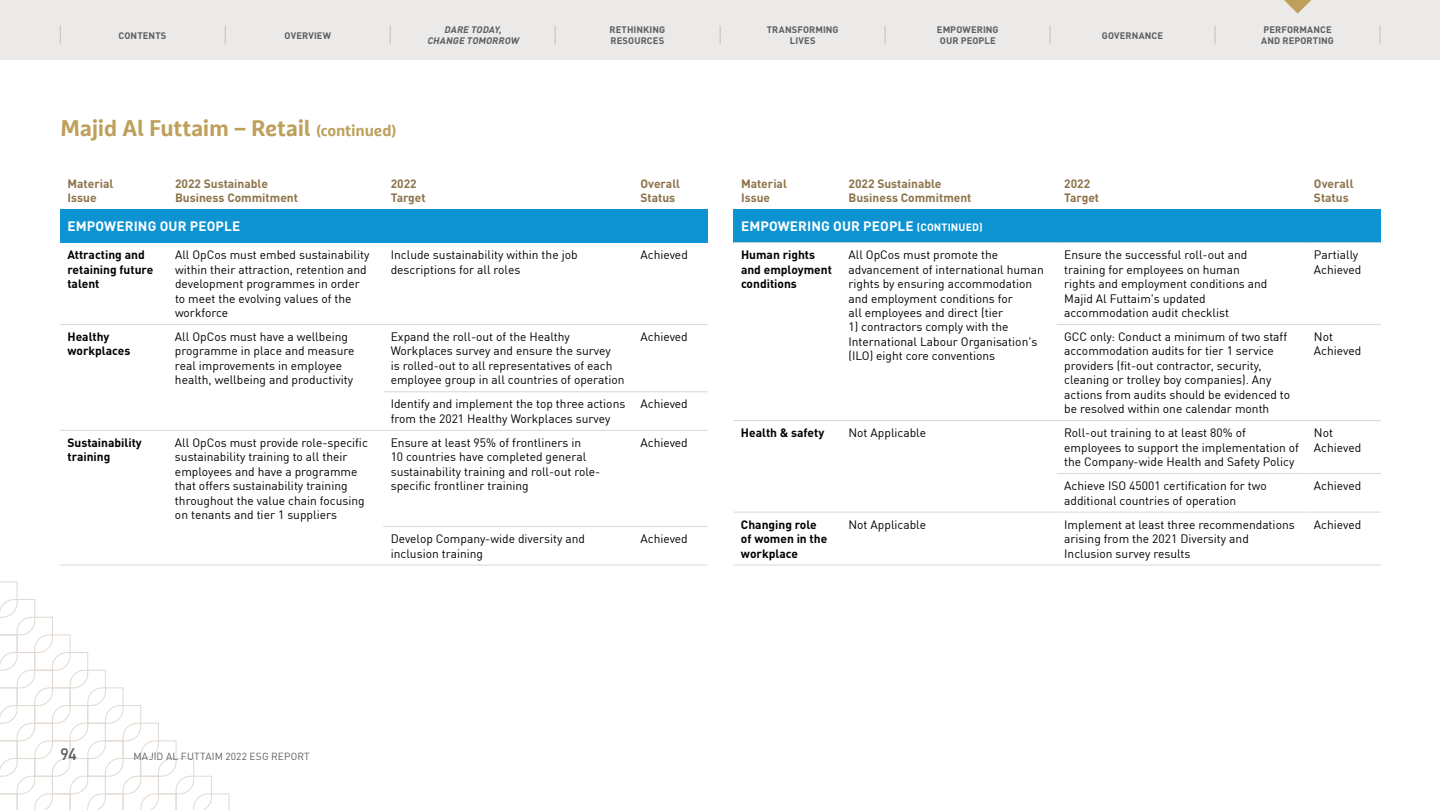
<style>
.page{position:relative;width:1440px;height:810px;background:#fff}
.page>*{position:absolute;margin:0;border:0;box-sizing:border-box;transform-origin:0 0}
.t1{font:700 22.5px "Marselis Pro";letter-spacing:-.015em;color:#bea05a}
.t2{font:500 16.5px "DIN Pro";color:#5f5e5e}
.t3{font:700 13.5px "DIN Pro";letter-spacing:.01em;color:#fff}
.t4{font:12px/14.4px "DIN Pro";color:#000}
.t5{font:700 12px/14.4px "DIN Pro";color:#000}
.t6{font:700 12px/14.4px "DIN Pro";color:#8d734a}
.t7{font:10.12px "DIN Pro";letter-spacing:.02em;color:#5f5e5e}
.t8{font:700 9.38px/10.5px "DIN Pro";letter-spacing:.01em;color:#5f5e5e;text-align:center}
.t9{font:italic 700 9.38px/10.5px "DIN Pro";color:#5f5e5e;text-align:center}
.s1{font-size:15.75px}
.s2{font-size:10.5px}
</style>
<div class="page">
<svg style="left:0;top:564px;width:230px;height:246px"></svg>
<div style="left:60px;top:210px;width:647px;height:33px;background:#0d93d2"></div>
<hr style="left:60px;top:324px;width:108px;height:1px;background:#dad8d3">
<hr style="left:168px;top:324px;width:215px;height:1px;background:#dad8d3">
<hr style="left:383px;top:324px;width:250px;height:1px;background:#dad8d3">
<hr style="left:633px;top:324px;width:74px;height:1px;background:#dad8d3">
<hr style="left:383px;top:392px;width:250px;height:1px;background:#dad8d3">
<hr style="left:633px;top:392px;width:74px;height:1px;background:#dad8d3">
<hr style="left:60px;top:430px;width:108px;height:1px;background:#dad8d3">
<hr style="left:168px;top:430px;width:215px;height:1px;background:#dad8d3">
<hr style="left:383px;top:430px;width:250px;height:1px;background:#dad8d3">
<hr style="left:633px;top:430px;width:74px;height:1px;background:#dad8d3">
<hr style="left:383px;top:526px;width:250px;height:1px;background:#dad8d3">
<hr style="left:633px;top:526px;width:74px;height:1px;background:#dad8d3">
<hr style="left:383px;top:565px;width:250px;height:1px;background:#dad8d3">
<hr style="left:633px;top:565px;width:74px;height:1px;background:#dad8d3">
<hr style="left:60px;top:565px;width:108px;height:1px;background:#dad8d3">
<hr style="left:168px;top:565px;width:215px;height:1px;background:#dad8d3">
<div style="left:734px;top:210px;width:647px;height:33px;background:#0d93d2"></div>
<hr style="left:734px;top:242px;width:107px;height:1px;background:#dad8d3">
<hr style="left:841px;top:242px;width:216px;height:1px;background:#dad8d3">
<hr style="left:1057px;top:242px;width:249px;height:1px;background:#dad8d3">
<hr style="left:1306px;top:242px;width:75px;height:1px;background:#dad8d3">
<hr style="left:1057px;top:324px;width:249px;height:1px;background:#dad8d3">
<hr style="left:1306px;top:324px;width:75px;height:1px;background:#dad8d3">
<hr style="left:734px;top:420px;width:107px;height:1px;background:#dad8d3">
<hr style="left:841px;top:420px;width:216px;height:1px;background:#dad8d3">
<hr style="left:1057px;top:420px;width:249px;height:1px;background:#dad8d3">
<hr style="left:1306px;top:420px;width:75px;height:1px;background:#dad8d3">
<hr style="left:1057px;top:473px;width:249px;height:1px;background:#dad8d3">
<hr style="left:1306px;top:473px;width:75px;height:1px;background:#dad8d3">
<hr style="left:734px;top:512px;width:107px;height:1px;background:#dad8d3">
<hr style="left:841px;top:512px;width:216px;height:1px;background:#dad8d3">
<hr style="left:1057px;top:512px;width:249px;height:1px;background:#dad8d3">
<hr style="left:1306px;top:512px;width:75px;height:1px;background:#dad8d3">
<hr style="left:734px;top:565px;width:107px;height:1px;background:#dad8d3">
<hr style="left:841px;top:565px;width:216px;height:1px;background:#dad8d3">
<hr style="left:1057px;top:565px;width:249px;height:1px;background:#dad8d3">
<hr style="left:1306px;top:565px;width:75px;height:1px;background:#dad8d3">
<div style="left:0;top:0;width:1440px;height:60px;background:#ebeae8"></div>
<svg style="left:1380px;top:26px;width:1px;height:18px"></svg>
<svg style="left:1215px;top:26px;width:1px;height:18px"></svg>
<svg style="left:1050px;top:26px;width:1px;height:18px"></svg>
<svg style="left:885px;top:26px;width:1px;height:18px"></svg>
<svg style="left:720px;top:26px;width:1px;height:18px"></svg>
<svg style="left:555px;top:26px;width:1px;height:18px"></svg>
<svg style="left:390px;top:26px;width:1px;height:18px"></svg>
<svg style="left:225px;top:26px;width:1px;height:18px"></svg>
<svg style="left:60px;top:26px;width:1px;height:18px"></svg>
<svg style="left:1284px;top:0;width:27px;height:14px"></svg>
<p class="t8" style="left:119px;top:29px;width:49px">CONTENTS</p>
<p class="t8" style="left:285px;top:29px;width:48px">OVERVIEW</p>
<p class="t8" style="left:767px;top:24px;width:73px">TRANSFORMING<br>LIVES</p>
<p class="t9" style="left:427px;top:24px;width:96px">DARE TODAY,<br>CHANGE TOMORROW</p>
<p class="t8" style="left:610px;top:24px;width:57px;text-align:left">RETHINKING<br>RESOURCES</p>
<p class="t8" style="left:1102px;top:29px;width:63px">GOVERNANCE</p>
<p class="t8" style="left:1261px;top:24px;width:74px;text-align:left">PERFORMANCE<br>AND REPORTING</p>
<p class="t8" style="left:937px;top:24px;width:63px">EMPOWERING<br>OUR PEOPLE</p>
<h1 class="t1" style="left:61px;top:114px;width:338px">Majid Al Futtaim – Retail <span class="s1">(continued)</span></h1>
<p class="t6" style="left:68px;top:175px;width:47px">Material<br>Issue</p>
<p class="t6" style="left:175px;top:175px;width:125px">2022 Sustainable<br>Business Commitment</p>
<p class="t6" style="left:391px;top:175px;width:36px">2022<br>Target</p>
<p class="t6" style="left:640px;top:175px;width:41px">Overall<br>Status</p>
<p class="t3" style="left:68px;top:216px;width:174px">EMPOWERING OUR PEOPLE</p>
<p class="t5" style="left:68px;top:247px;width:87px">Attracting and retaining future talent</p>
<p class="t4" style="left:175px;top:247px;width:196px">All OpCos must embed sustainability within their attraction, retention and development programmes in order to meet the evolving values of the workforce</p>
<p class="t4" style="left:391px;top:247px;width:188px">Include sustainability within the job descriptions for all roles</p>
<p class="t4" style="left:640px;top:247px;width:49px">Achieved</p>
<p class="t5" style="left:67px;top:329px;width:64px">Healthy workplaces</p>
<p class="t4" style="left:175px;top:329px;width:181px">All OpCos must have a wellbeing programme in place and measure real improvements in employee health, wellbeing and productivity</p>
<p class="t4" style="left:391px;top:329px;width:235px">Expand the roll-out of the Healthy Workplaces survey and ensure the survey<br>is rolled-out to all representatives of each employee group in all countries of operation</p>
<p class="t4" style="left:640px;top:329px;width:49px">Achieved</p>
<p class="t4" style="left:391px;top:396px;width:236px">Identify and implement the top three actions from the 2021 Healthy Workplaces survey</p>
<p class="t4" style="left:640px;top:396px;width:49px">Achieved</p>
<p class="t5" style="left:67px;top:435px;width:76px">Sustainability training</p>
<p class="t4" style="left:175px;top:435px;width:194px">All OpCos must provide role-specific sustainability training to all their employees and have a programme that offers sustainability training throughout the value chain focusing on tenants and tier 1 suppliers</p>
<p class="t4" style="left:391px;top:435px;width:211px">Ensure at least 95% of frontliners in<br>10 countries have completed general sustainability training and roll-out role&shy;specific frontliner training</p>
<p class="t4" style="left:640px;top:435px;width:49px">Achieved</p>
<p class="t4" style="left:391px;top:531px;width:196px">Develop Company-wide diversity and inclusion training</p>
<p class="t4" style="left:640px;top:531px;width:49px">Achieved</p>
<p class="t6" style="left:741px;top:175px;width:47px">Material<br>Issue</p>
<p class="t6" style="left:849px;top:175px;width:125px">2022 Sustainable<br>Business Commitment</p>
<p class="t6" style="left:1064px;top:175px;width:36px">2022<br>Target</p>
<p class="t6" style="left:1314px;top:175px;width:41px">Overall<br>Status</p>
<p class="t3" style="left:741px;top:216px;width:243px">EMPOWERING OUR PEOPLE <span class="s2">(CONTINUED)</span></p>
<p class="t5" style="left:741px;top:247px;width:92px">Human rights and employment conditions</p>
<p class="t4" style="left:849px;top:247px;width:197px">All OpCos must promote the advancement of international human rights by ensuring accommodation and employment conditions for<br>all employees and direct (tier</p>
<p class="t4" style="left:849px;top:319px;width:190px">1) contractors comply with the<br>International Labour Organisation's (ILO) eight core conventions</p>
<p class="t4" style="left:1064px;top:247px;width:205px">Ensure the successful roll-out and training for employees on human rights and employment conditions and<br>Majid Al Futtaim's updated accommodation audit checklist</p>
<p class="t4" style="left:1314px;top:247px;width:49px">Partially<br>Achieved</p>
<p class="t4" style="left:1064px;top:329px;width:228px">GCC only: Conduct a minimum of two staff accommodation audits for tier 1 service providers (fit-out contractor, security, cleaning or trolley boy companies). Any actions from audits should be evidenced to be resolved within one calendar month</p>
<p class="t4" style="left:1314px;top:329px;width:49px">Not<br>Achieved</p>
<p class="t5" style="left:741px;top:425px;width:85px">Health &amp; safety</p>
<p class="t4" style="left:848px;top:425px;width:79px">Not Applicable</p>
<p class="t4" style="left:1064px;top:425px;width:236px">Roll-out training to at least 80% of employees to support the implementation of the Company-wide Health and Safety Policy</p>
<p class="t4" style="left:1314px;top:425px;width:49px">Not<br>Achieved</p>
<p class="t4" style="left:1064px;top:478px;width:204px">Achieve ISO 45001 certification for two additional countries of operation</p>
<p class="t4" style="left:1314px;top:478px;width:49px">Achieved</p>
<p class="t5" style="left:741px;top:517px;width:88px">Changing role of women in the workplace</p>
<p class="t4" style="left:848px;top:516px;width:79px">Not Applicable</p>
<p class="t4" style="left:1064px;top:516px;width:232px">Implement at least three recommendations arising from the 2021 Diversity and<br>Inclusion survey results</p>
<p class="t4" style="left:1314px;top:516px;width:49px">Achieved</p>
<h2 class="t2" style="left:60px;top:742px;width:19px">94</h2>
<p class="t7" style="left:133px;top:749px;width:178px">MAJID AL FUTTAIM 2022 ESG REPORT</p>
</div>
